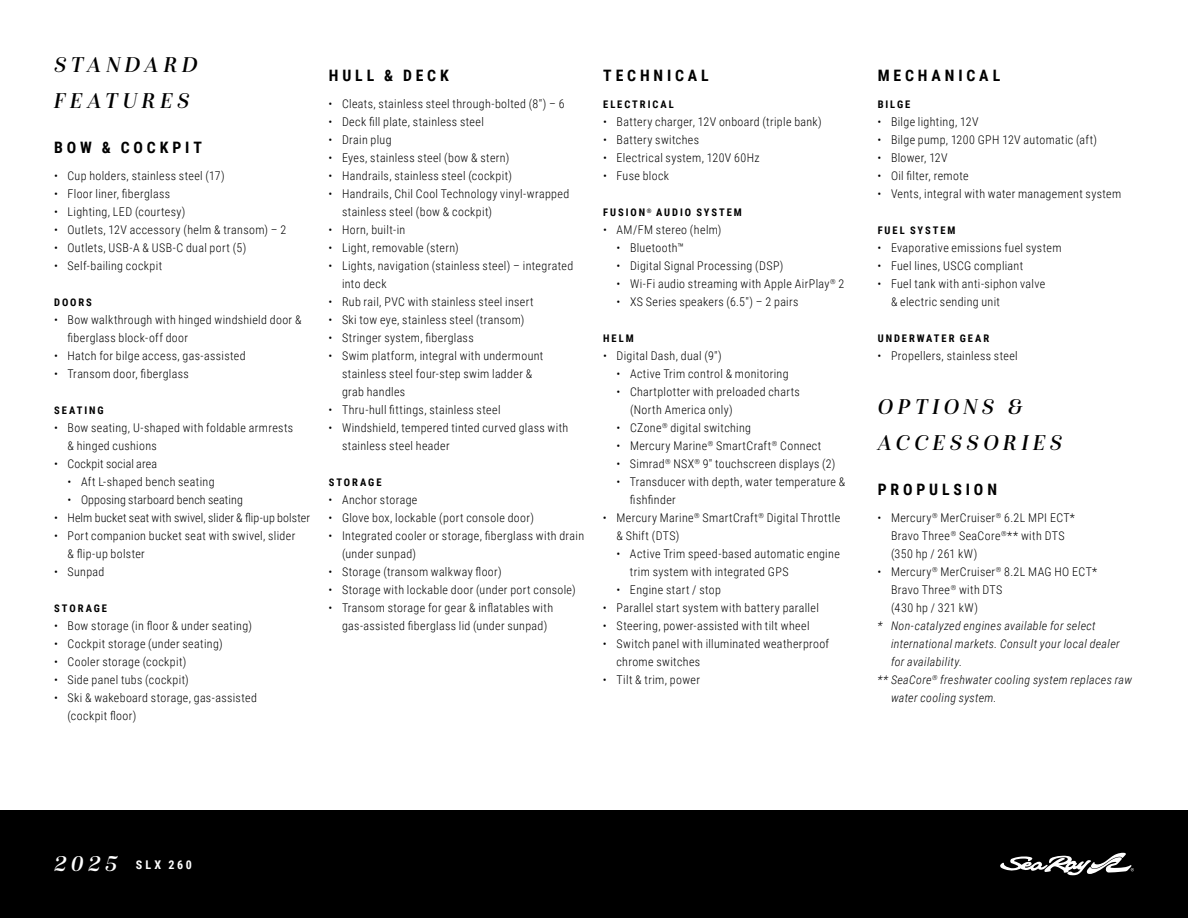
<style>
.page{position:relative;width:1188px;height:918px;background:#fff}
.page>*{position:absolute;margin:0;border:0;box-sizing:border-box;transform-origin:0 0}
.Isabel_Italic_15_24_-_H1{font:italic 22.5px/36px "Isabel";letter-spacing:.2em;color:#000}
.Roboto_Cond_10_5_12__CAPS__-_H2{font:700 15.75px "Roboto Condensed";letter-spacing:.245em;color:#000}
.t1{font:300 12px/18px "Roboto Condensed";letter-spacing:.03em;color:#000}
.Roboto_Cond_8_12__Bullets_Note{font:italic 300 12px/18px "Roboto Condensed";letter-spacing:.03em;color:#000}
.t2{font:300 12px "Roboto Condensed";letter-spacing:.01em;color:#000}
.t3{font:700 12px "Roboto Condensed";letter-spacing:.24em;color:#fff}
.Roboto_Cond_7_12__CAPS__-_H3{font:700 10.5px "Roboto Condensed";letter-spacing:.185em;color:#000}
.Roboto_Cond_7_12__CAPS__-_H3__After_H2{font:700 10.5px "Roboto Condensed";letter-spacing:.185em;color:#000}
.s1{font-family:"Isabel";font-weight:400;font-style:italic;font-size:22.5px}
</style>
<div class="page">
<div style="left:0;top:810px;width:1188px;height:108px;background:#000"></div>
<svg style="left:1000px;top:853px;width:134px;height:22px"></svg>
<h1 class="Isabel_Italic_15_24_-_H1" style="left:54px;top:49px;width:145px">STANDARD<br>FEATURES</h1>
<h2 class="Roboto_Cond_10_5_12__CAPS__-_H2" style="left:54px;top:136px;width:149px">BOW &amp; COCKPIT</h2>
<p class="t1" style="left:54px;top:166px;width:172px">• Cup holders, stainless steel (17)</p>
<p class="t1" style="left:54px;top:184px;width:118px">• Floor liner, fiberglass</p>
<p class="t1" style="left:54px;top:202px;width:133px">• Lighting, LED (courtesy)</p>
<p class="t1" style="left:54px;top:220px;width:234px">• Outlets, 12V accessory (helm &amp; transom) – 2</p>
<p class="t1" style="left:54px;top:238px;width:194px">• Outlets, USB-A &amp; USB-C dual port (5)</p>
<p class="t1" style="left:54px;top:256px;width:110px">• Self-bailing cockpit</p>
<h3 class="Roboto_Cond_7_12__CAPS__-_H3" style="left:54px;top:295px;width:39px">DOORS</h3>
<p class="t1" style="left:68px;top:310px;width:235px;text-indent:-14px">• Bow walkthrough with hinged windshield door &amp; fiberglass block-off door</p>
<p class="t1" style="left:54px;top:346px;width:193px">• Hatch for bilge access, gas-assisted</p>
<p class="t1" style="left:54px;top:364px;width:136px">• Transom door, fiberglass</p>
<h3 class="Roboto_Cond_7_12__CAPS__-_H3" style="left:54px;top:403px;width:51px">SEATING</h3>
<p class="t1" style="left:68px;top:418px;width:227px;text-indent:-14px">• Bow seating, U-shaped with foldable armrests &amp; hinged cushions</p>
<p class="t2" style="left:54px;top:455px;width:105px">• Cockpit social area</p>
<p class="t1" style="left:68px;top:472px;width:149px">• Aft L-shaped bench seating</p>
<p class="t2" style="left:68px;top:491px;width:177px">• Opposing starboard bench seating</p>
<p class="t2" style="left:54px;top:509px;width:258px">• Helm bucket seat with swivel, slider &amp; flip-up bolster</p>
<p class="t1" style="left:68px;top:526px;width:229px;text-indent:-14px">• Port companion bucket seat with swivel, slider &amp; flip-up bolster</p>
<p class="t1" style="left:54px;top:562px;width:52px">• Sunpad</p>
<h3 class="Roboto_Cond_7_12__CAPS__-_H3" style="left:54px;top:601px;width:54px">STORAGE</h3>
<p class="t1" style="left:54px;top:616px;width:199px">• Bow storage (in floor &amp; under seating)</p>
<p class="t1" style="left:54px;top:634px;width:170px">• Cockpit storage (under seating)</p>
<p class="t1" style="left:54px;top:652px;width:134px">• Cooler storage (cockpit)</p>
<p class="t1" style="left:54px;top:670px;width:136px">• Side panel tubs (cockpit)</p>
<p class="t1" style="left:68px;top:688px;width:191px;text-indent:-14px">• Ski &amp; wakeboard storage, gas-assisted (cockpit floor)</p>
<h2 class="Roboto_Cond_10_5_12__CAPS__-_H2" style="left:329px;top:64px;width:122px">HULL &amp; DECK</h2>
<p class="t1" style="left:328px;top:94px;width:238px">• Cleats, stainless steel through-bolted (8″) – 6</p>
<p class="t1" style="left:328px;top:112px;width:157px">• Deck fill plate, stainless steel</p>
<p class="t1" style="left:328px;top:130px;width:65px">• Drain plug</p>
<p class="t1" style="left:328px;top:148px;width:182px">• Eyes, stainless steel (bow &amp; stern)</p>
<p class="t1" style="left:328px;top:166px;width:185px">• Handrails, stainless steel (cockpit)</p>
<p class="t1" style="left:342px;top:184px;width:229px;text-indent:-14px">• Handrails, Chil Cool Technology vinyl-wrapped stainless steel (bow &amp; cockpit)</p>
<p class="t1" style="left:328px;top:220px;width:78px">• Horn, built-in</p>
<p class="t1" style="left:328px;top:238px;width:132px">• Light, removable (stern)</p>
<p class="t1" style="left:342px;top:256px;width:233px;text-indent:-14px">• Lights, navigation (stainless steel) – integrated into deck</p>
<p class="t1" style="left:328px;top:292px;width:207px">• Rub rail, PVC with stainless steel insert</p>
<p class="t1" style="left:328px;top:310px;width:197px">• Ski tow eye, stainless steel (transom)</p>
<p class="t1" style="left:328px;top:328px;width:147px">• Stringer system, fiberglass</p>
<p class="t1" style="left:342px;top:346px;width:203px;text-indent:-14px">• Swim platform, integral with undermount stainless steel four-step swim ladder &amp; grab handles</p>
<p class="t1" style="left:328px;top:400px;width:174px">• Thru-hull fittings, stainless steel</p>
<p class="t1" style="left:342px;top:418px;width:228px;text-indent:-14px">• Windshield, tempered tinted curved glass with stainless steel header</p>
<h3 class="Roboto_Cond_7_12__CAPS__-_H3" style="left:329px;top:475px;width:54px">STORAGE</h3>
<p class="t1" style="left:328px;top:490px;width:90px">• Anchor storage</p>
<p class="t1" style="left:328px;top:508px;width:207px">• Glove box, lockable (port console door)</p>
<p class="t1" style="left:342px;top:526px;width:244px;text-indent:-14px">• Integrated cooler or storage, fiberglass with drain (under sunpad)</p>
<p class="t1" style="left:328px;top:562px;width:175px">• Storage (transom walkway floor)</p>
<p class="t1" style="left:328px;top:580px;width:249px">• Storage with lockable door (under port console)</p>
<p class="t1" style="left:342px;top:598px;width:213px;text-indent:-14px">• Transom storage for gear &amp; inflatables with gas-assisted fiberglass lid (under sunpad)</p>
<h2 class="Roboto_Cond_10_5_12__CAPS__-_H2" style="left:603px;top:64px;width:107px">TECHNICAL</h2>
<h3 class="Roboto_Cond_7_12__CAPS__-_H3__After_H2" style="left:603px;top:97px;width:72px">ELECTRICAL</h3>
<p class="t1" style="left:603px;top:112px;width:220px">• Battery charger, 12V onboard (triple bank)</p>
<p class="t1" style="left:603px;top:130px;width:98px">• Battery switches</p>
<p class="t1" style="left:603px;top:148px;width:158px">• Electrical system, 120V 60Hz</p>
<p class="t1" style="left:603px;top:166px;width:68px">• Fuse block</p>
<h3 class="Roboto_Cond_7_12__CAPS__-_H3" style="left:603px;top:205px;width:140px">FUSION<sup>®</sup> AUDIO SYSTEM</h3>
<p class="t1" style="left:603px;top:220px;width:120px">• AM/FM stereo (helm)</p>
<p class="t1" style="left:616px;top:238px;width:69px">• Bluetooth™</p>
<p class="t1" style="left:616px;top:256px;width:168px">• Digital Signal Processing (DSP)</p>
<p class="t1" style="left:616px;top:274px;width:229px">• Wi-Fi audio streaming with Apple AirPlay<sup>®</sup> 2</p>
<p class="t1" style="left:616px;top:292px;width:184px">• XS Series speakers (6.5″) – 2 pairs</p>
<h3 class="Roboto_Cond_7_12__CAPS__-_H3" style="left:603px;top:331px;width:32px">HELM</h3>
<p class="t1" style="left:603px;top:346px;width:120px">• Digital Dash, dual (9″)</p>
<p class="t1" style="left:616px;top:364px;width:174px">• Active Trim control &amp; monitoring</p>
<p class="t1" style="left:630px;top:382px;width:171px;text-indent:-14px">• Chartplotter with preloaded charts (North America only)</p>
<p class="t1" style="left:616px;top:418px;width:136px">• CZone<sup>®</sup> digital switching</p>
<p class="t1" style="left:616px;top:436px;width:206px">• Mercury Marine<sup>®</sup> SmartCraft<sup>®</sup> Connect</p>
<p class="t1" style="left:616px;top:454px;width:220px">• Simrad<sup>®</sup> NSX<sup>®</sup> 9″ touchscreen displays (2)</p>
<p class="t1" style="left:630px;top:472px;width:217px;text-indent:-14px">• Transducer with depth, water temperature &amp; fishfinder</p>
<p class="t1" style="left:616px;top:508px;width:225px;text-indent:-14px">• Mercury Marine<sup>®</sup> SmartCraft<sup>®</sup> Digital Throttle &amp; Shift (DTS)</p>
<p class="t1" style="left:630px;top:544px;width:211px;text-indent:-14px">• Active Trim speed-based automatic engine trim system with integrated GPS</p>
<p class="t1" style="left:616px;top:580px;width:106px">• Engine start / stop</p>
<p class="t1" style="left:603px;top:598px;width:217px">• Parallel start system with battery parallel</p>
<p class="t1" style="left:603px;top:616px;width:208px">• Steering, power-assisted with tilt wheel</p>
<p class="t1" style="left:616px;top:634px;width:214px;text-indent:-14px">• Switch panel with illuminated weatherproof chrome switches</p>
<p class="t1" style="left:603px;top:670px;width:98px">• Tilt &amp; trim, power</p>
<h2 class="Roboto_Cond_10_5_12__CAPS__-_H2" style="left:878px;top:64px;width:124px">MECHANICAL</h2>
<h3 class="Roboto_Cond_7_12__CAPS__-_H3__After_H2" style="left:878px;top:97px;width:34px">BILGE</h3>
<p class="t1" style="left:878px;top:112px;width:103px">• Bilge lighting, 12V</p>
<p class="t1" style="left:878px;top:130px;width:221px">• Bilge pump, 1200 GPH 12V automatic (aft)</p>
<p class="t1" style="left:878px;top:148px;width:72px">• Blower, 12V</p>
<p class="t1" style="left:878px;top:166px;width:93px">• Oil filter, remote</p>
<p class="t1" style="left:878px;top:184px;width:245px">• Vents, integral with water management system</p>
<h3 class="Roboto_Cond_7_12__CAPS__-_H3" style="left:878px;top:223px;width:79px">FUEL SYSTEM</h3>
<p class="t1" style="left:878px;top:238px;width:186px">• Evaporative emissions fuel system</p>
<p class="t1" style="left:878px;top:256px;width:147px">• Fuel lines, USCG compliant</p>
<p class="t1" style="left:891px;top:274px;width:156px;text-indent:-14px">• Fuel tank with anti-siphon valve &amp; electric sending unit</p>
<h3 class="Roboto_Cond_7_12__CAPS__-_H3" style="left:878px;top:331px;width:113px">UNDERWATER GEAR</h3>
<p class="t1" style="left:878px;top:346px;width:142px">• Propellers, stainless steel</p>
<h1 class="Isabel_Italic_15_24_-_H1" style="left:878px;top:391px;width:186px">OPTIONS &amp;<br>ACCESSORIES</h1>
<h2 class="Roboto_Cond_10_5_12__CAPS__-_H2" style="left:878px;top:478px;width:121px">PROPULSION</h2>
<p class="t1" style="left:891px;top:508px;width:186px;text-indent:-14px">• Mercury<sup>®</sup> MerCruiser<sup>®</sup> 6.2L MPI ECT*<br>Bravo Three<sup>®</sup> SeaCore<sup>®</sup>** with DTS (350 hp / 261 kW)</p>
<p class="t1" style="left:891px;top:562px;width:208px;text-indent:-14px">• Mercury<sup>®</sup> MerCruiser<sup>®</sup> 8.2L MAG HO ECT*<br>Bravo Three<sup>®</sup> with DTS<br>(430 hp / 321 kW)</p>
<p class="Roboto_Cond_8_12__Bullets_Note" style="left:891px;top:616px;width:230px;text-indent:-14px">* Non-catalyzed engines available for select international markets. Consult your local dealer for availability.</p>
<p class="Roboto_Cond_8_12__Bullets_Note" style="left:891px;top:670px;width:243px;text-indent:-14px">** SeaCore<sup>®</sup> freshwater cooling system replaces raw water cooling system.</p>
<p class="t3" style="left:54px;top:856px;width:139px"><span class="s1">2025</span> SLX 260</p>
</div>
